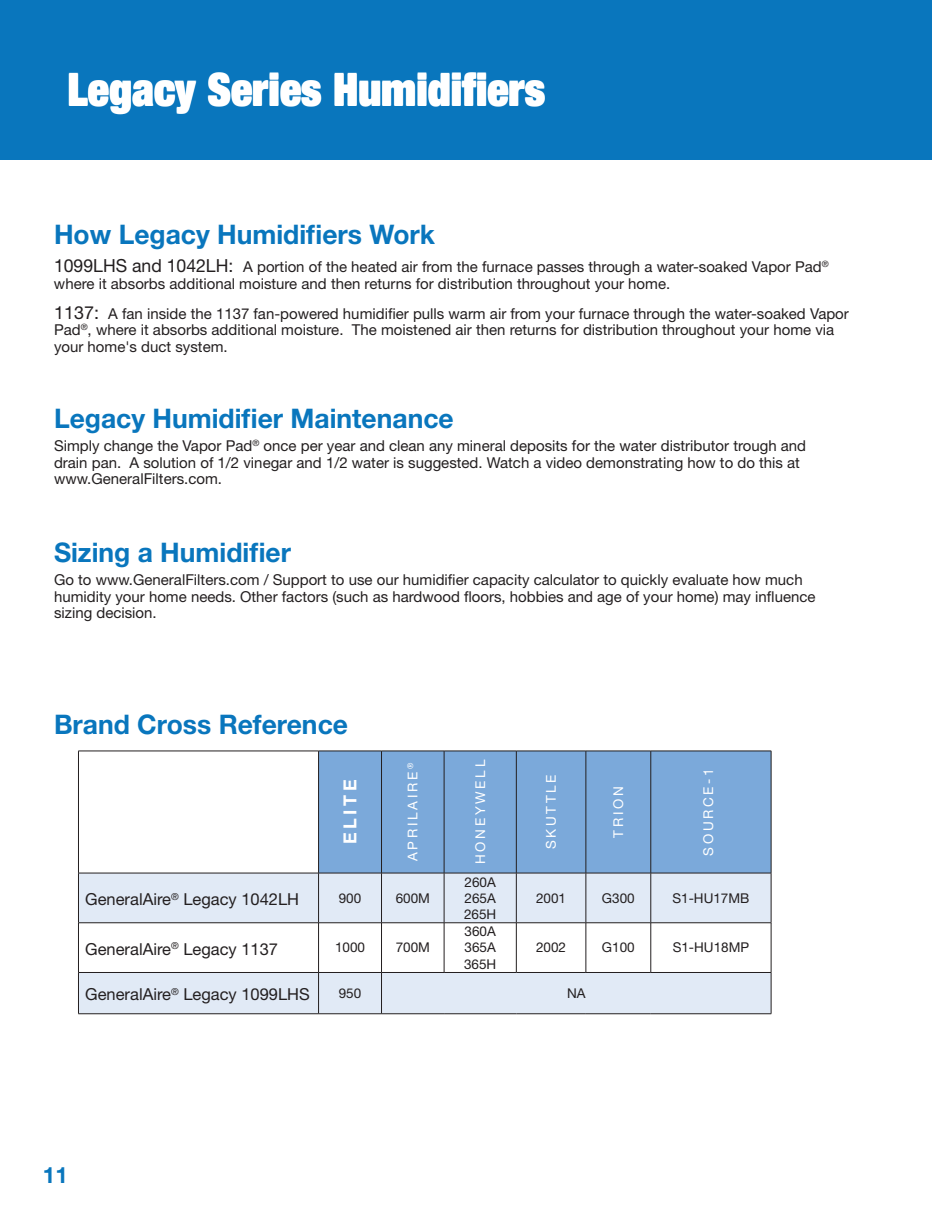
<style>
.page{position:relative;width:945px;height:1215px;background:#fff}
.page>*{position:absolute;margin:0;border:0;box-sizing:border-box;transform-origin:0 0}
.t1{font:900 condensed 45px "Helvetica Neue LT Std";color:#fff}
.t2{font:700 27px "Helvetica Neue LT Std";color:#0976bd}
.t3{font:700 22.5px "Helvetica Neue LT Std";color:#0976bd}
.t4{font:700 18px "Helvetica Neue LT Std";letter-spacing:.2em;color:#fff}
.t5{font:16.5px "Helvetica Neue LT Std";color:#231f20}
.t6{font:15px/16.5px "Helvetica Neue LT Std";color:#231f20}
.t7{font:13.5px/16.2px "Helvetica Neue LT Std";color:#231f20;text-align:justify}
.t8{font:13.5px "Helvetica Neue LT Std";letter-spacing:.2em;color:#fff}
.s1{font-size:18px}
</style>
<div class="page">
<div style="left:0;top:0;width:932px;height:160px;background:#0976bd"></div>
<div style="left:319px;top:752px;width:452px;height:121px;background:#7ba9da"></div>
<svg style="left:79px;top:874px;width:692px;height:140px;fill:#e1eaf6"></svg>
<hr style="left:78px;top:751px;width:241px;height:1px;background:#231f20">
<hr style="left:78px;top:751px;width:1px;height:122px;background:#231f20">
<hr style="left:319px;top:751px;width:63px;height:1px;background:#231f20">
<hr style="left:318px;top:751px;width:1px;height:122px;background:#231f20">
<hr style="left:382px;top:751px;width:62px;height:1px;background:#231f20">
<hr style="left:381px;top:751px;width:1px;height:122px;background:#231f20">
<hr style="left:444px;top:751px;width:72px;height:1px;background:#231f20">
<hr style="left:444px;top:751px;width:1px;height:122px;background:#231f20">
<hr style="left:516px;top:751px;width:70px;height:1px;background:#231f20">
<hr style="left:516px;top:751px;width:1px;height:122px;background:#231f20">
<hr style="left:586px;top:751px;width:65px;height:1px;background:#231f20">
<hr style="left:586px;top:751px;width:1px;height:122px;background:#231f20">
<hr style="left:651px;top:751px;width:120px;height:1px;background:#231f20">
<hr style="left:651px;top:751px;width:1px;height:122px;background:#231f20">
<hr style="left:771px;top:751px;width:1px;height:122px;background:#231f20">
<hr style="left:78px;top:873px;width:241px;height:1px;background:#231f20">
<hr style="left:78px;top:873px;width:1px;height:50px;background:#231f20">
<hr style="left:319px;top:873px;width:63px;height:1px;background:#231f20">
<hr style="left:318px;top:873px;width:1px;height:50px;background:#231f20">
<hr style="left:382px;top:873px;width:62px;height:1px;background:#231f20">
<hr style="left:381px;top:873px;width:1px;height:50px;background:#231f20">
<hr style="left:444px;top:873px;width:72px;height:1px;background:#231f20">
<hr style="left:444px;top:873px;width:1px;height:50px;background:#231f20">
<hr style="left:516px;top:873px;width:70px;height:1px;background:#231f20">
<hr style="left:516px;top:873px;width:1px;height:50px;background:#231f20">
<hr style="left:586px;top:873px;width:65px;height:1px;background:#231f20">
<hr style="left:586px;top:873px;width:1px;height:50px;background:#231f20">
<hr style="left:651px;top:873px;width:120px;height:1px;background:#231f20">
<hr style="left:651px;top:873px;width:1px;height:50px;background:#231f20">
<hr style="left:771px;top:873px;width:1px;height:50px;background:#231f20">
<hr style="left:78px;top:923px;width:241px;height:1px;background:#231f20">
<hr style="left:78px;top:923px;width:1px;height:49px;background:#231f20">
<hr style="left:319px;top:923px;width:63px;height:1px;background:#231f20">
<hr style="left:318px;top:923px;width:1px;height:49px;background:#231f20">
<hr style="left:382px;top:923px;width:62px;height:1px;background:#231f20">
<hr style="left:381px;top:923px;width:1px;height:49px;background:#231f20">
<hr style="left:444px;top:923px;width:72px;height:1px;background:#231f20">
<hr style="left:444px;top:923px;width:1px;height:49px;background:#231f20">
<hr style="left:516px;top:923px;width:70px;height:1px;background:#231f20">
<hr style="left:516px;top:923px;width:1px;height:49px;background:#231f20">
<hr style="left:586px;top:923px;width:65px;height:1px;background:#231f20">
<hr style="left:586px;top:923px;width:1px;height:49px;background:#231f20">
<hr style="left:651px;top:923px;width:120px;height:1px;background:#231f20">
<hr style="left:651px;top:923px;width:1px;height:49px;background:#231f20">
<hr style="left:771px;top:923px;width:1px;height:49px;background:#231f20">
<hr style="left:78px;top:972px;width:241px;height:1px;background:#231f20">
<hr style="left:78px;top:973px;width:1px;height:41px;background:#231f20">
<hr style="left:319px;top:972px;width:63px;height:1px;background:#231f20">
<hr style="left:318px;top:973px;width:1px;height:41px;background:#231f20">
<hr style="left:382px;top:972px;width:62px;height:1px;background:#231f20">
<hr style="left:381px;top:973px;width:1px;height:41px;background:#231f20">
<hr style="left:444px;top:972px;width:72px;height:1px;background:#231f20">
<hr style="left:516px;top:972px;width:70px;height:1px;background:#231f20">
<hr style="left:586px;top:972px;width:65px;height:1px;background:#231f20">
<hr style="left:651px;top:972px;width:120px;height:1px;background:#231f20">
<hr style="left:771px;top:973px;width:1px;height:41px;background:#231f20">
<hr style="left:78px;top:1014px;width:241px;height:1px;background:#231f20">
<hr style="left:319px;top:1014px;width:63px;height:1px;background:#231f20">
<hr style="left:382px;top:1014px;width:62px;height:1px;background:#231f20">
<hr style="left:444px;top:1014px;width:72px;height:1px;background:#231f20">
<hr style="left:516px;top:1014px;width:70px;height:1px;background:#231f20">
<hr style="left:586px;top:1014px;width:65px;height:1px;background:#231f20">
<hr style="left:651px;top:1014px;width:120px;height:1px;background:#231f20">
<h1 class="t1" style="left:68px;top:60px;width:479px">Legacy Series Humidifiers</h1>
<h2 class="t2" style="left:54px;top:218px;width:383px">How Legacy Humidifiers Work</h2>
<p class="t6" style="left:54px;top:259px;width:776px"><span class="s1">1099LHS and 1042LH:</span> A portion of the heated air from the furnace passes through a water-soaked Vapor Pad<sup>® </sup>where it absorbs additional moisture and then returns for distribution throughout your home.</p>
<p class="t6" style="left:54px;top:305px;width:796px"><span class="s1">1137:</span> A fan inside the 1137 fan-powered humidifier pulls warm air from your furnace through the water-soaked Vapor<br>Pad<sup>®</sup>, where it absorbs additional moisture. The moistened air then returns for distribution throughout your home via your home's duct system.</p>
<h2 class="t2" style="left:54px;top:401px;width:401px">Legacy Humidifier Maintenance</h2>
<p class="t6" style="left:54px;top:437px;width:754px">Simply change the Vapor Pad<sup>®</sup> once per year and clean any mineral deposits for the water distributor trough and drain pan. A solution of 1/2 vinegar and 1/2 water is suggested. Watch a video demonstrating how to do this at www.GeneralFilters.com.</p>
<h2 class="t2" style="left:54px;top:535px;width:239px">Sizing a Humidifier</h2>
<p class="t6" style="left:54px;top:571px;width:763px">Go to www.GeneralFilters.com / Support to use our humidifier capacity calculator to quickly evaluate how much humidity your home needs. Other factors (such as hardwood floors, hobbies and age of your home) may influence sizing decision.</p>
<h2 class="t2" style="left:54px;top:707px;width:296px">Brand Cross Reference</h2>
<p class="t4" style="left:339px;top:844px;width:66px;rotate:-90deg">ELITE</p>
<p class="t8" style="left:405px;top:861px;width:100px;rotate:-90deg">APRILAIRE <sup>®</sup></p>
<p class="t8" style="left:472px;top:864px;width:106px;rotate:-90deg">HONEYWELL</p>
<p class="t5" style="left:85px;top:890px;width:215px">GeneralAire<sup>®</sup> Legacy 1042LH</p>
<p class="t7" style="left:339px;top:890px;width:24px">900</p>
<p class="t7" style="left:396px;top:890px;width:36px">600M</p>
<p class="t5" style="left:85px;top:939px;width:194px">GeneralAire<sup>®</sup> Legacy 1137</p>
<p class="t7" style="left:335px;top:939px;width:32px">1000</p>
<p class="t7" style="left:396px;top:939px;width:36px">700M</p>
<p class="t7" style="left:464px;top:873px;width:34px">260A 265A 265H</p>
<p class="t7" style="left:464px;top:923px;width:34px">360A 365A 365H</p>
<p class="t8" style="left:543px;top:849px;width:76px;rotate:-90deg">SKUTTLE</p>
<p class="t8" style="left:610px;top:838px;width:53px;rotate:-90deg">TRION</p>
<p class="t8" style="left:700px;top:856px;width:89px;rotate:-90deg">SOURCE-1</p>
<p class="t7" style="left:536px;top:890px;width:32px">2001</p>
<p class="t7" style="left:602px;top:890px;width:34px">G300</p>
<p class="t7" style="left:672px;top:890px;width:79px">S1-HU17MB</p>
<p class="t7" style="left:536px;top:939px;width:32px">2002</p>
<p class="t7" style="left:602px;top:939px;width:34px">G100</p>
<p class="t7" style="left:673px;top:939px;width:78px">S1-HU18MP</p>
<p class="t5" style="left:85px;top:985px;width:226px">GeneralAire<sup>®</sup> Legacy 1099LHS</p>
<p class="t7" style="left:339px;top:985px;width:24px">950</p>
<p class="t7" style="left:567px;top:985px;width:20px">NA</p>
<h3 class="t3" style="left:43px;top:1161px;width:27px">11</h3>
</div>
